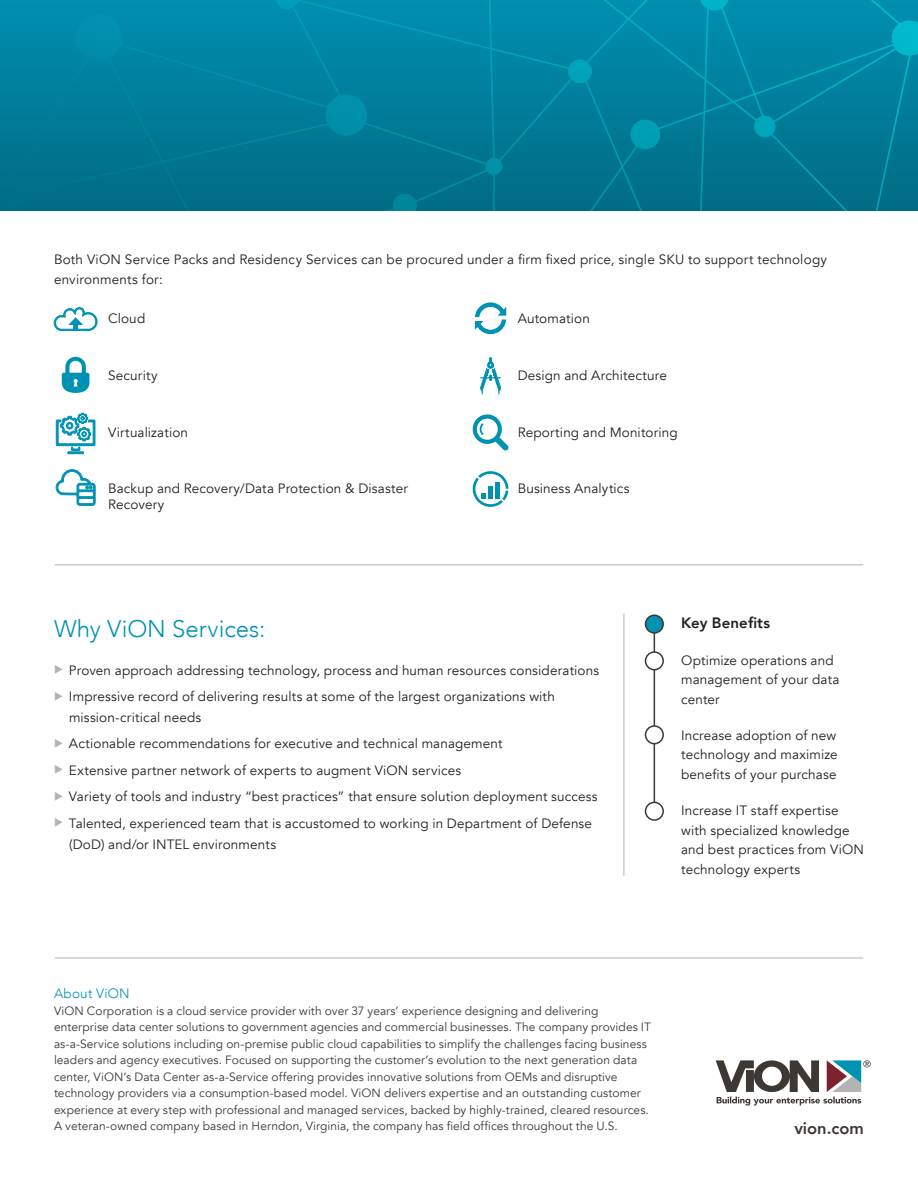
<style>
.page{position:relative;width:918px;height:1188px;background:#fff}
.page>*{position:absolute;margin:0;border:0;box-sizing:border-box;transform-origin:0 0}
.body{font:300 24px "Avenir";color:#0092b3}
.bullets{font:800 16.5px "Avenir";color:#3e3835}
.t1{font:800 15px "Avenir";letter-spacing:.01em;color:#231f20}
.body-2{font:13.5px/19.5px "Avenir";letter-spacing:.01em;color:#231f20}
.bullets-2{font:300 13.5px "Avenir";letter-spacing:.015em;color:#0092b3}
.bullets-3{font:12px/16.5px "Avenir";letter-spacing:.005em;color:#3e3835}
.s1{color:#b4b2b2}
</style>
<div class="page">
<hr style="left:55px;top:958px;width:808px;height:1px;background:#b4b2b2">
<hr style="left:624px;top:613px;width:1px;height:263px;background:#b4b2b2">
<svg style="left:716px;top:1060px;width:155px;height:46px"></svg>
<hr style="left:654px;top:626px;width:1px;height:184px;background:#3e3835">
<div style="left:646px;top:652px;width:17px;height:18px;background:#fff;border-radius:50%"></div>
<div style="left:645px;top:651px;width:19px;height:19px;border:2px solid #3e3835;border-radius:50%"></div>
<div style="left:646px;top:615px;width:17px;height:18px;background:#0092b3;border-radius:50%"></div>
<div style="left:645px;top:614px;width:19px;height:20px;border:2px solid #3e3835;border-radius:50%"></div>
<div style="left:646px;top:726px;width:17px;height:18px;background:#fff;border-radius:50%"></div>
<div style="left:645px;top:725px;width:19px;height:19px;border:2px solid #3e3835;border-radius:50%"></div>
<div style="left:646px;top:802px;width:17px;height:18px;background:#fff;border-radius:50%"></div>
<div style="left:645px;top:802px;width:19px;height:19px;border:2px solid #3e3835;border-radius:50%"></div>
<svg style="left:0;top:0;width:918px;height:211px;background:#007e9b"></svg>
<hr style="left:55px;top:565px;width:808px;height:1px;background:#b4b2b2">
<svg style="left:53px;top:307px;width:45px;height:24px"></svg>
<svg style="left:61px;top:357px;width:29px;height:36px"></svg>
<svg style="left:55px;top:412px;width:41px;height:42px"></svg>
<svg style="left:55px;top:469px;width:41px;height:37px"></svg>
<svg style="left:474px;top:302px;width:33px;height:33px"></svg>
<svg style="left:480px;top:357px;width:21px;height:37px"></svg>
<svg style="left:472px;top:414px;width:37px;height:37px"></svg>
<svg style="left:472px;top:471px;width:37px;height:36px"></svg>
<p class="body-2" style="left:54px;top:250px;width:775px">Both ViON Service Packs and Residency Services can be procured under a firm fixed price, single SKU to support technology environments for:</p>
<p class="body-2" style="left:108px;top:309px;width:39px">Cloud</p>
<p class="body-2" style="left:518px;top:309px;width:74px">Automation</p>
<p class="body-2" style="left:108px;top:366px;width:51px">Security</p>
<p class="body-2" style="left:518px;top:366px;width:151px">Design and Architecture</p>
<p class="body-2" style="left:108px;top:422px;width:81px">Virtualization</p>
<p class="body-2" style="left:518px;top:422px;width:162px">Reporting and Monitoring</p>
<p class="body-2" style="left:108px;top:481px;width:301px;line-height:16.2px">Backup and Recovery/Data Protection &amp; Disaster<br>Recovery</p>
<p class="body-2" style="left:518px;top:479px;width:114px">Business Analytics</p>
<p class="body" style="left:54px;top:615px;width:213px">Why ViON Services:</p>
<p class="body-2" style="left:54px;top:661px;width:547px"><span class="s1">◆</span> Proven approach addressing technology, process and human resources considerations</p>
<p class="body-2" style="left:69px;top:686px;width:487px;line-height:21px;text-indent:-15px"><span class="s1">◆</span> Impressive record of delivering results at some of the largest organizations with mission-critical needs</p>
<p class="body-2" style="left:54px;top:734px;width:450px"><span class="s1">◆</span> Actionable recommendations for executive and technical management</p>
<p class="body-2" style="left:54px;top:761px;width:409px"><span class="s1">◆</span> Extensive partner network of experts to augment ViON services</p>
<p class="body-2" style="left:54px;top:787px;width:545px"><span class="s1">◆</span> Variety of tools and industry “best practices” that ensure solution deployment success</p>
<p class="body-2" style="left:69px;top:813px;width:525px;line-height:21px;text-indent:-15px"><span class="s1">◆</span> Talented, experienced team that is accustomed to working in Department of Defense (DoD) and/or INTEL environments</p>
<p class="t1" style="left:681px;top:612px;width:91px">Key Benefits</p>
<p class="body-2" style="left:681px;top:651px;width:160px">Optimize operations and management of your data center</p>
<p class="body-2" style="left:681px;top:726px;width:158px;text-align:justify">Increase adoption of new technology and maximize benefits of your purchase</p>
<p class="body-2" style="left:681px;top:801px;width:184px">Increase IT staff expertise with specialized knowledge and best practices from ViON technology experts</p>
<p class="bullets-2" style="left:54px;top:985px;width:77px">About ViON</p>
<p class="bullets-3" style="left:54px;top:1002px;width:599px">ViON Corporation is a cloud service provider with over 37 years’ experience designing and delivering enterprise data center solutions to government agencies and commercial businesses. The company provides IT as-a-Service solutions including on-premise public cloud capabilities to simplify the challenges facing business leaders and agency executives. Focused on supporting the customer’s evolution to the next generation data center, ViON’s Data Center as-a-Service offering provides innovative solutions from OEMs and disruptive technology providers via a consumption-based model. ViON delivers expertise and an outstanding customer experience at every step with professional and managed services, backed by highly-trained, cleared resources.<br>A veteran-owned company based in Herndon, Virginia, the company has field offices throughout the U.S.</p>
<p class="bullets" style="left:794px;top:1115px;width:71px">vion.com</p>
</div>
